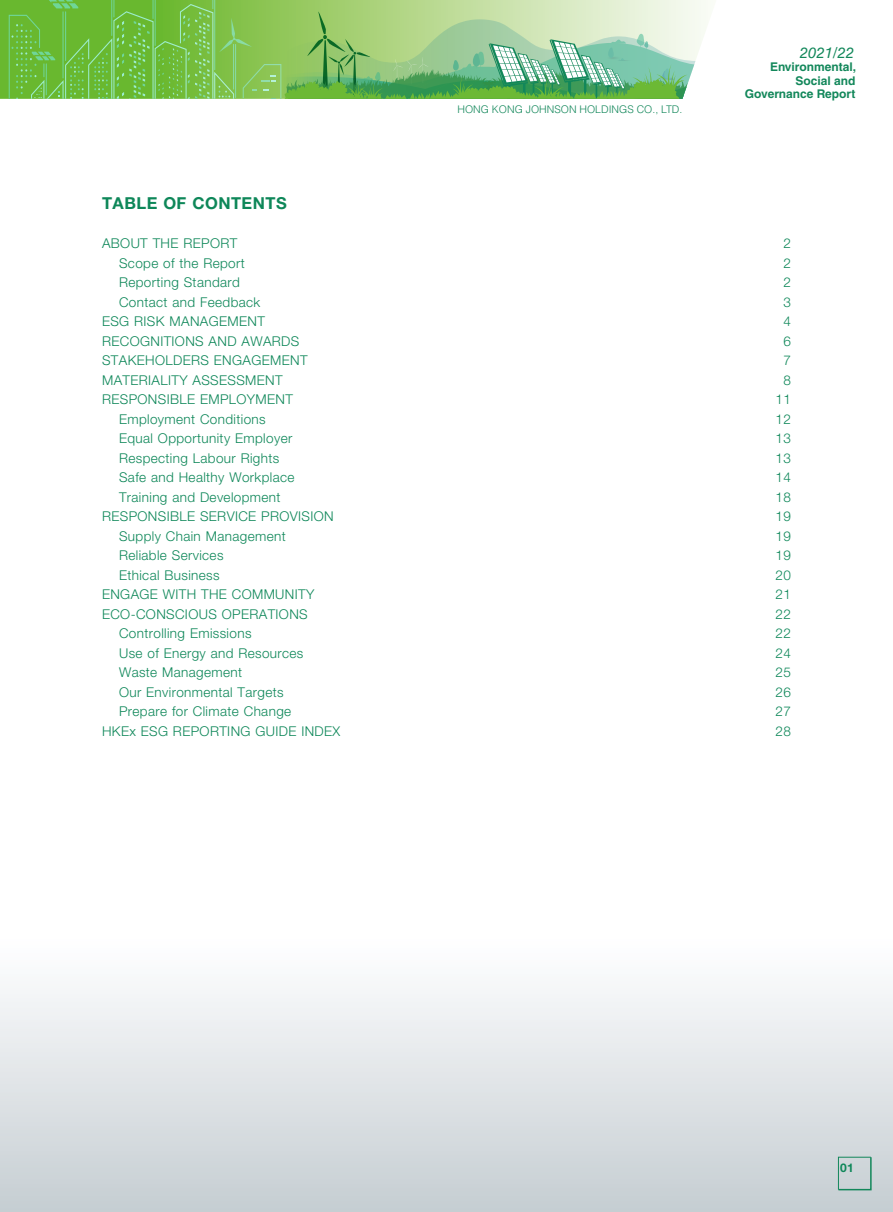
<style>
.page{position:relative;width:893px;height:1212px;background:#fff}
.page>*{position:absolute;margin:0;border:0;box-sizing:border-box;transform-origin:0 0}
.t1{font:700 16.5px "Helvetica Neue LT Std";letter-spacing:.03em;color:#0e8759}
.t2{font:italic 15px "Helvetica LT Std";color:#12875a}
.t3{font:300 13.5px "Helvetica Neue LT Std";letter-spacing:.03em;color:#0e8759}
.t4{font:700 12px/13.5px "Helvetica LT Std";color:#12875a;text-align:right}
.t5{font:700 12px "Helvetica Neue LT Std";color:#0e8759}
.t6{font:300 10.5px "Helvetica LT Std";color:#12875a}
</style>
<div class="page">
<div style="left:0;top:919px;width:893px;height:293px;background:linear-gradient(to bottom,#fff,#c6ced2)"></div>
<svg style="left:698px;top:0;width:10px;height:52px"></svg>
<svg style="left:0;top:0;width:698px;height:99px;background:#8cc773"></svg>
<svg style="left:837px;top:1156px;width:35px;height:35px"></svg>
<p class="t6" style="left:458px;top:103px;width:226px">HONG KONG JOHNSON HOLDINGS CO., LTD.</p>
<p class="t2" style="left:800px;top:44px;width:56px">2021/22</p>
<p class="t4" style="left:745px;top:60px;width:113px">Environmental,<br>Social and<br>Governance Report</p>
<p class="t1" style="left:102px;top:193px;width:186px">TABLE OF CONTENTS</p>
<p class="t3" style="left:102px;top:235px;width:137px">ABOUT THE REPORT</p>
<p class="t3" style="left:783px;top:235px;width:9px">2</p>
<p class="t3" style="left:119px;top:255px;width:127px">Scope of the Report</p>
<p class="t3" style="left:783px;top:255px;width:9px">2</p>
<p class="t3" style="left:119px;top:274px;width:122px">Reporting Standard</p>
<p class="t3" style="left:783px;top:274px;width:9px">2</p>
<p class="t3" style="left:119px;top:294px;width:143px">Contact and Feedback</p>
<p class="t3" style="left:783px;top:294px;width:9px">3</p>
<p class="t3" style="left:102px;top:313px;width:164px">ESG RISK MANAGEMENT</p>
<p class="t3" style="left:783px;top:313px;width:9px">4</p>
<p class="t3" style="left:102px;top:333px;width:199px">RECOGNITIONS AND AWARDS</p>
<p class="t3" style="left:783px;top:333px;width:9px">6</p>
<p class="t3" style="left:102px;top:352px;width:207px">STAKEHOLDERS ENGAGEMENT</p>
<p class="t3" style="left:783px;top:352px;width:9px">7</p>
<p class="t3" style="left:102px;top:372px;width:182px">MATERIALITY ASSESSMENT</p>
<p class="t3" style="left:783px;top:372px;width:9px">8</p>
<p class="t3" style="left:102px;top:391px;width:192px">RESPONSIBLE EMPLOYMENT</p>
<p class="t3" style="left:775px;top:391px;width:17px">11</p>
<p class="t3" style="left:119px;top:411px;width:148px">Employment Conditions</p>
<p class="t3" style="left:775px;top:411px;width:17px">12</p>
<p class="t3" style="left:119px;top:430px;width:175px">Equal Opportunity Employer</p>
<p class="t3" style="left:775px;top:430px;width:17px">13</p>
<p class="t3" style="left:119px;top:450px;width:162px">Respecting Labour Rights</p>
<p class="t3" style="left:775px;top:450px;width:17px">13</p>
<p class="t3" style="left:119px;top:469px;width:177px">Safe and Healthy Workplace</p>
<p class="t3" style="left:775px;top:469px;width:17px">14</p>
<p class="t3" style="left:119px;top:489px;width:163px">Training and Development</p>
<p class="t3" style="left:775px;top:489px;width:17px">18</p>
<p class="t3" style="left:102px;top:508px;width:233px">RESPONSIBLE SERVICE PROVISION</p>
<p class="t3" style="left:775px;top:508px;width:17px">19</p>
<p class="t3" style="left:119px;top:528px;width:168px">Supply Chain Management</p>
<p class="t3" style="left:775px;top:528px;width:17px">19</p>
<p class="t3" style="left:119px;top:547px;width:106px">Reliable Services</p>
<p class="t3" style="left:775px;top:547px;width:17px">19</p>
<p class="t3" style="left:119px;top:567px;width:102px">Ethical Business</p>
<p class="t3" style="left:775px;top:567px;width:17px">20</p>
<p class="t3" style="left:102px;top:586px;width:214px">ENGAGE WITH THE COMMUNITY</p>
<p class="t3" style="left:775px;top:586px;width:17px">21</p>
<p class="t3" style="left:102px;top:606px;width:207px">ECO-CONSCIOUS OPERATIONS</p>
<p class="t3" style="left:775px;top:606px;width:17px">22</p>
<p class="t3" style="left:119px;top:625px;width:134px">Controlling Emissions</p>
<p class="t3" style="left:775px;top:625px;width:17px">22</p>
<p class="t3" style="left:119px;top:645px;width:186px">Use of Energy and Resources</p>
<p class="t3" style="left:775px;top:645px;width:17px">24</p>
<p class="t3" style="left:119px;top:664px;width:125px">Waste Management</p>
<p class="t3" style="left:775px;top:664px;width:17px">25</p>
<p class="t3" style="left:119px;top:684px;width:166px">Our Environmental Targets</p>
<p class="t3" style="left:775px;top:684px;width:17px">26</p>
<p class="t3" style="left:119px;top:703px;width:174px">Prepare for Climate Change</p>
<p class="t3" style="left:775px;top:703px;width:17px">27</p>
<p class="t3" style="left:102px;top:723px;width:240px">HKEx ESG REPORTING GUIDE INDEX</p>
<p class="t3" style="left:775px;top:723px;width:17px">28</p>
<p class="t5" style="left:840px;top:1160px;width:15px">01</p>
</div>
